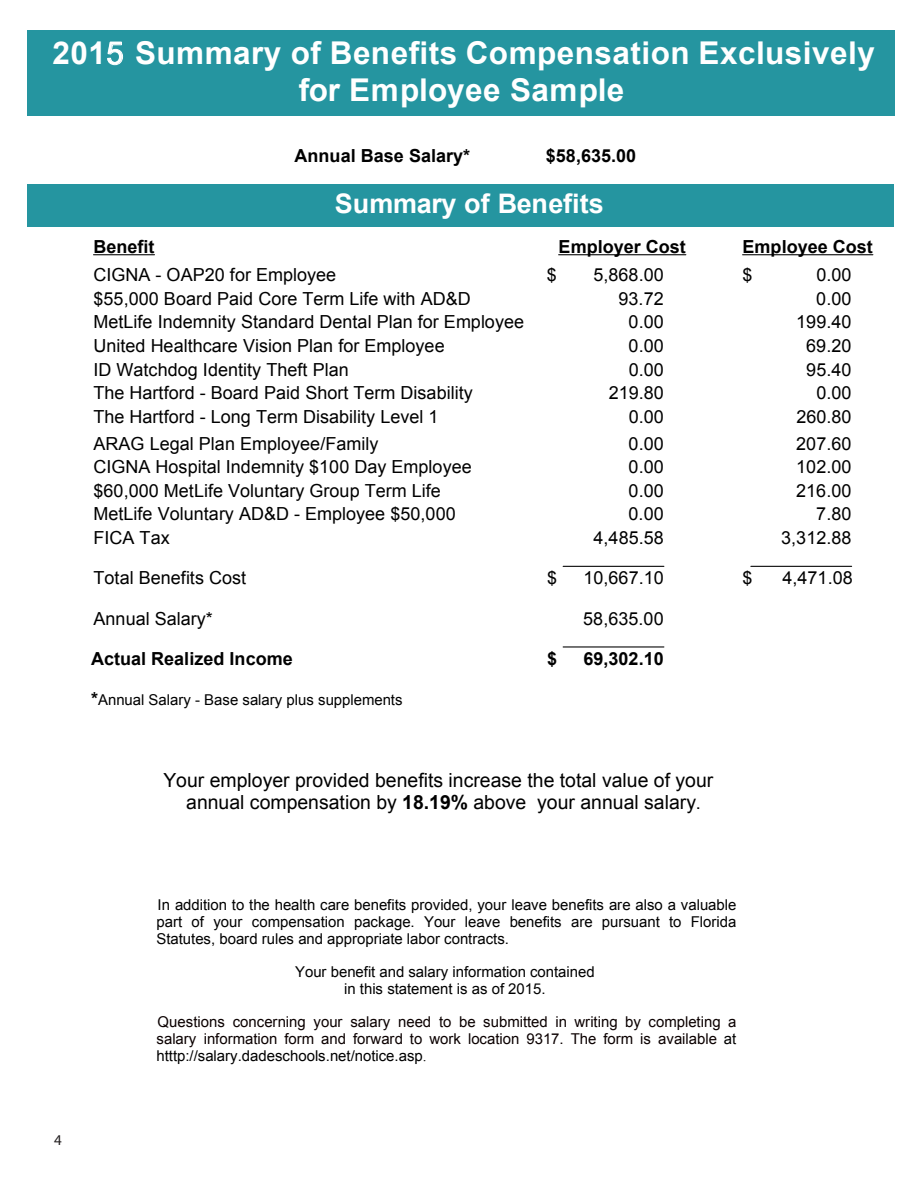
<style>
.page{position:relative;width:918px;height:1188px;background:#fff}
.page>*{position:absolute;margin:0;border:0;box-sizing:border-box;transform-origin:0 0}
.t1{font:700 31.35px/36.8px "Arial";letter-spacing:.015em;color:#fff;text-align:center}
.t2{font:700 26.85px "Arial";letter-spacing:-.005em;color:#fff}
.t3{font:19.5px/21.8px "Arial";color:#000;text-align:center}
.t4{font:18px "Arial";letter-spacing:.005em;color:#000}
.t5{font:700 18px "Arial";color:#000}
.t6{font:15px/16.8px "Arial";color:#000;text-align:justify}
.t7{font:15px/16.8px "Arial";color:#0b0000;text-align:justify}
.t8{font:15px "Myriad Pro";color:#231f20}
.s1{font-family:"Arial Unicode MS";font-weight:400}
.s2{font-weight:700;font-size:18px}
.s3{font-weight:700}
.s4{font-size:18px}
.s5{font-family:"Arial Unicode MS"}
.s6{color:#000}
.s7{font-family:"Times New Roman";color:#000}
</style>
<div class="page">
<hr style="left:94px;top:254px;width:61px;height:1px;background:#000">
<hr style="left:559px;top:254px;width:127px;height:1px;background:#000">
<hr style="left:743px;top:254px;width:130px;height:1px;background:#000">
<hr style="left:563px;top:566px;width:101px;height:1px;background:#000">
<hr style="left:751px;top:566px;width:101px;height:1px;background:#000">
<hr style="left:563px;top:646px;width:101px;height:2px;background:#000">
<div style="left:28px;top:30px;width:867px;height:85px;background:#2595a0"></div>
<svg style="left:107px;top:41px;width:16px;height:25px"></svg>
<div style="left:28px;top:184px;width:866px;height:42px;background:#2595a0"></div>
<p class="t1" style="left:52px;top:36px;width:824px">201<span class="s1">5</span> Summary of Benefits Compensation Exclusively for Employee Sample</p>
<p class="t5" style="left:295px;top:143px;width:177px">Annual Base Salary*</p>
<p class="t5" style="left:546px;top:143px;width:92px">$58,635.00</p>
<p class="t2" style="left:335px;top:186px;width:271px">Summary of Benefits</p>
<p class="t5" style="left:94px;top:234px;width:63px">Benefit</p>
<p class="t5" style="left:559px;top:234px;width:129px">Employer Cost</p>
<p class="t5" style="left:743px;top:234px;width:132px">Employee Cost</p>
<p class="t4" style="left:94px;top:263px;width:244px">CIGNA - OAP20 for Employee</p>
<p class="t4" style="left:547px;top:263px;width:12px">$</p>
<p class="t4" style="left:593px;top:263px;width:72px">5,868.00</p>
<p class="t4" style="left:743px;top:263px;width:12px">$</p>
<p class="t4" style="left:816px;top:263px;width:37px">0.00</p>
<p class="t4" style="left:94px;top:287px;width:379px">$55,000 Board Paid Core Term Life with AD&amp;D</p>
<p class="t4" style="left:619px;top:287px;width:47px">93.72</p>
<p class="t4" style="left:816px;top:287px;width:37px">0.00</p>
<p class="t4" style="left:94px;top:310px;width:432px">MetLife Indemnity Standard Dental Plan for Employee</p>
<p class="t4" style="left:629px;top:310px;width:37px">0.00</p>
<p class="t4" style="left:796px;top:310px;width:57px">199.40</p>
<p class="t4" style="left:94px;top:334px;width:353px">United Healthcare Vision Plan for Employee</p>
<p class="t4" style="left:629px;top:334px;width:37px">0.00</p>
<p class="t4" style="left:806px;top:334px;width:47px">69.20</p>
<p class="t4" style="left:94px;top:357px;width:257px">ID Watchdog Identity Theft Plan</p>
<p class="t4" style="left:629px;top:357px;width:37px">0.00</p>
<p class="t4" style="left:806px;top:357px;width:47px">95.40</p>
<p class="t4" style="left:94px;top:381px;width:381px">The Hartford - Board Paid Short Term Disability</p>
<p class="t4" style="left:609px;top:381px;width:57px">219.80</p>
<p class="t4" style="left:816px;top:381px;width:37px">0.00</p>
<p class="t4" style="left:94px;top:405px;width:346px">The Hartford - Long Term Disability Level 1</p>
<p class="t4" style="left:629px;top:405px;width:37px">0.00</p>
<p class="t4" style="left:796px;top:405px;width:57px">260.80</p>
<p class="t4" style="left:94px;top:432px;width:286px">ARAG Legal Plan Employee/Family</p>
<p class="t4" style="left:629px;top:432px;width:37px">0.00</p>
<p class="t4" style="left:796px;top:432px;width:57px">207.60</p>
<p class="t4" style="left:93px;top:455px;width:380px">CIGNA Hospital Indemnity $100 Day Employee</p>
<p class="t4" style="left:629px;top:455px;width:37px">0.00</p>
<p class="t4" style="left:796px;top:455px;width:57px">102.00</p>
<p class="t4" style="left:93px;top:479px;width:349px">$60,000 MetLife Voluntary Group Term Life</p>
<p class="t4" style="left:629px;top:479px;width:37px">0.00</p>
<p class="t4" style="left:796px;top:479px;width:57px">216.00</p>
<p class="t4" style="left:93px;top:502px;width:364px">MetLife Voluntary AD&amp;D - Employee $50,000</p>
<p class="t4" style="left:629px;top:502px;width:37px">0.00</p>
<p class="t4" style="left:816px;top:502px;width:37px">7.80</p>
<p class="t4" style="left:93px;top:526px;width:78px">FICA Tax</p>
<p class="t4" style="left:593px;top:526px;width:72px">4,485.58</p>
<p class="t4" style="left:781px;top:526px;width:72px">3,312.88</p>
<p class="t4" style="left:94px;top:566px;width:154px">Total Benefits Cost</p>
<p class="t4" style="left:547px;top:566px;width:12px">$</p>
<p class="t4" style="left:583px;top:566px;width:82px">10,667.10</p>
<p class="t4" style="left:743px;top:566px;width:12px">$</p>
<p class="t4" style="left:782px;top:566px;width:72px">4,471.08</p>
<p class="t4" style="left:94px;top:607px;width:121px">Annual Salary*</p>
<p class="t4" style="left:583px;top:607px;width:82px">58,635.00</p>
<p class="t5" style="left:91px;top:647px;width:203px">Actual Realized Income</p>
<p class="t5" style="left:547px;top:647px;width:12px">$</p>
<p class="t5" style="left:583px;top:647px;width:82px">69,302.10</p>
<p class="t6" style="left:91px;top:692px;width:313px"><span class="s2">*</span>Annual Salary - Base salary plus supplements</p>
<p class="t3" style="left:163px;top:770px;width:551px">Your employer provided benefits increase the total value of your annual compensation by <span class="s3">18.19%</span> above your annual salary<span class="s4">.</span></p>
<p class="t8" style="left:54px;top:1131px;width:9px">4</p>
<p class="t6" style="left:157px;top:897px;width:581px">In addition to the health care benefits provided, your leave benefits are also a valuable part of your compensation package. Your leave benefits are pursuant to Florida Statutes, board rules and appropriate labor contracts.</p>
<p class="t6" style="left:295px;top:964px;width:301px;text-align:center">Your benefit and salary information contained in this statement is as of 201<span class="s5">5</span>.</p>
<p class="t7" style="left:157px;top:1014px;width:581px">Questions concerning your salary need to be submitted in writing by completing a salary information form and forward to work location 9317. The form is available <span class="s6">at htttp://salary.dadeschools.net/notice.asp</span><span class="s7">.</span></p>
</div>
